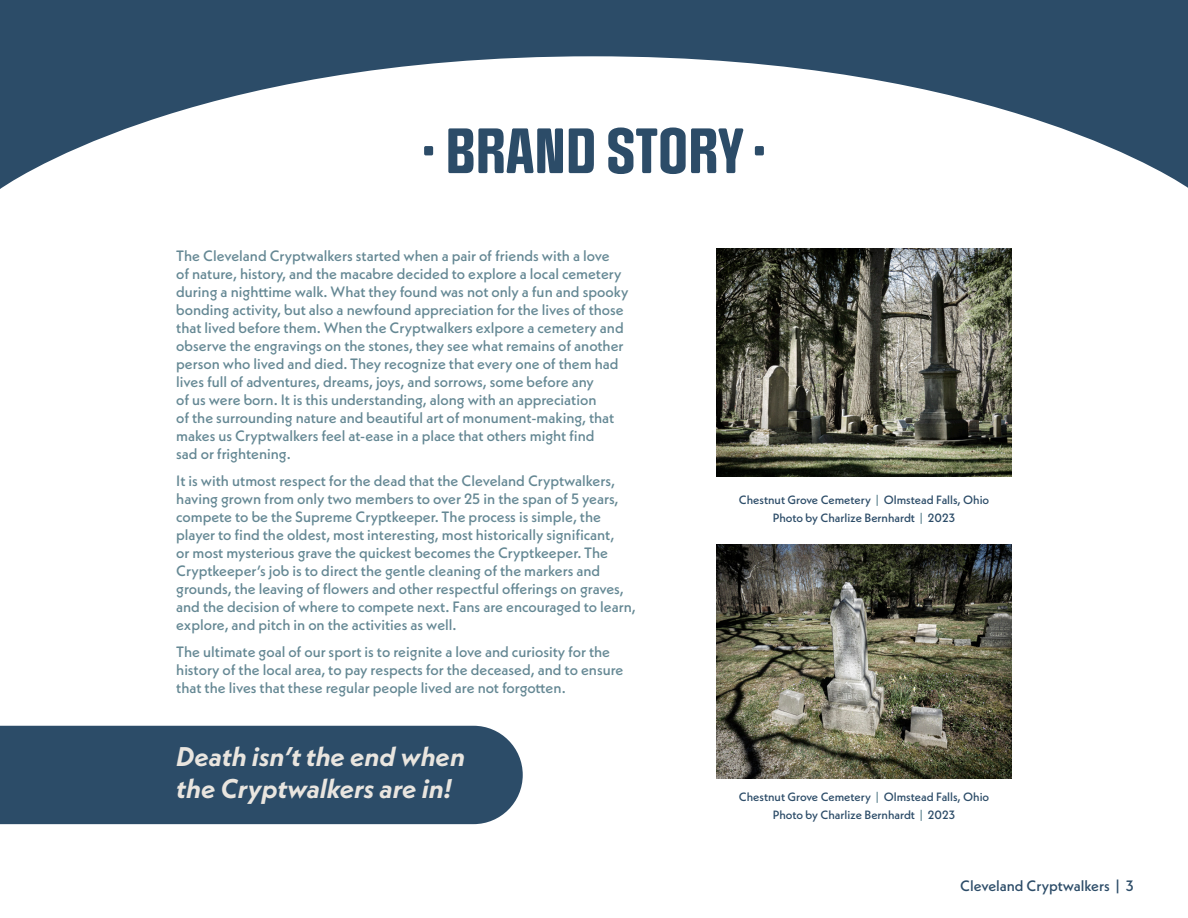
<style>
.page{position:relative;width:1188px;height:918px;background:#fff}
.page>*{position:absolute;margin:0;border:0;box-sizing:border-box;transform-origin:0 0}
.t1{font:54px "Social Gothic Soft";color:#2c4c68}
.t2{font:italic 700 27px/32.4px "Neue Kabel";color:#e9e5df}
.t3{font:500 15px/18px "Neue Kabel";color:#658894}
.t4{font:500 15px "Neue Kabel";color:#2c4c68}
.t5{font:500 12px "Neue Kabel";color:#2c4c68}
.s1{color:#658894}
</style>
<div class="page">
<svg style="left:0;top:0;width:1188px;height:189px;fill:#2c4c68"></svg>
<div style="left:0;top:726px;width:523px;height:98px;background:#2c4c68"></div>
<img style="left:716px;top:249px;width:296px;height:228px">
<img style="left:716px;top:544px;width:296px;height:234px">
<p class="t1" style="left:422px;top:116px;width:346px">· BRAND STORY ·</p>
<p class="t3" style="left:176px;top:247px;width:454px">The Cleveland Cryptwalkers started when a pair of friends with a love<br>of nature, history, and the macabre decided to explore a local cemetery during a nighttime walk. What they found was not only a fun and spooky bonding activity, but also a newfound appreciation for the lives of those that lived before them. When the Cryptwalkers exlpore a cemetery and observe the engravings on the stones, they see what remains of another person who lived and died. They recognize that every one of them had lives full of adventures, dreams, joys, and sorrows, some before any<br>of us were born. It is this understanding, along with an appreciation<br>of the surrounding nature and beautiful art of monument-making, that makes us Cryptwalkers feel at-ease in a place that others might find<br>sad or frightening.</p>
<p class="t3" style="left:176px;top:472px;width:461px">It is with utmost respect for the dead that the Cleveland Cryptwalkers, having grown from only two members to over 25 in the span of 5 years, compete to be the Supreme Cryptkeeper. The process is simple, the player to find the oldest, most interesting, most historically significant,<br>or most mysterious grave the quickest becomes the Cryptkeeper. The Cryptkeeper’s job is to direct the gentle cleaning of the markers and grounds, the leaving of flowers and other respectful offerings on graves, and the decision of where to compete next. Fans are encouraged to learn, explore, and pitch in on the activities as well.</p>
<p class="t3" style="left:176px;top:643px;width:449px">The ultimate goal of our sport is to reignite a love and curiosity for the history of the local area, to pay respects for the deceased, and to ensure that the lives that these regular people lived are not forgotten.</p>
<p class="t2" style="left:176px;top:740px;width:290px">Death isn’t the end when the Cryptwalkers are in!</p>
<p class="t5" style="left:739px;top:492px;width:252px">Chestnut Grove Cemetery <span class="s1">|</span> Olmstead Falls, Ohio</p>
<p class="t5" style="left:773px;top:510px;width:184px">Photo by Charlize Bernhardt <span class="s1">|</span> 2023</p>
<p class="t5" style="left:739px;top:789px;width:252px">Chestnut Grove Cemetery <span class="s1">|</span> Olmstead Falls, Ohio</p>
<p class="t5" style="left:773px;top:807px;width:184px">Photo by Charlize Bernhardt <span class="s1">|</span> 2023</p>
<p class="t4" style="left:960px;top:876px;width:175px">Cleveland Cryptwalkers | 3</p>
</div>
